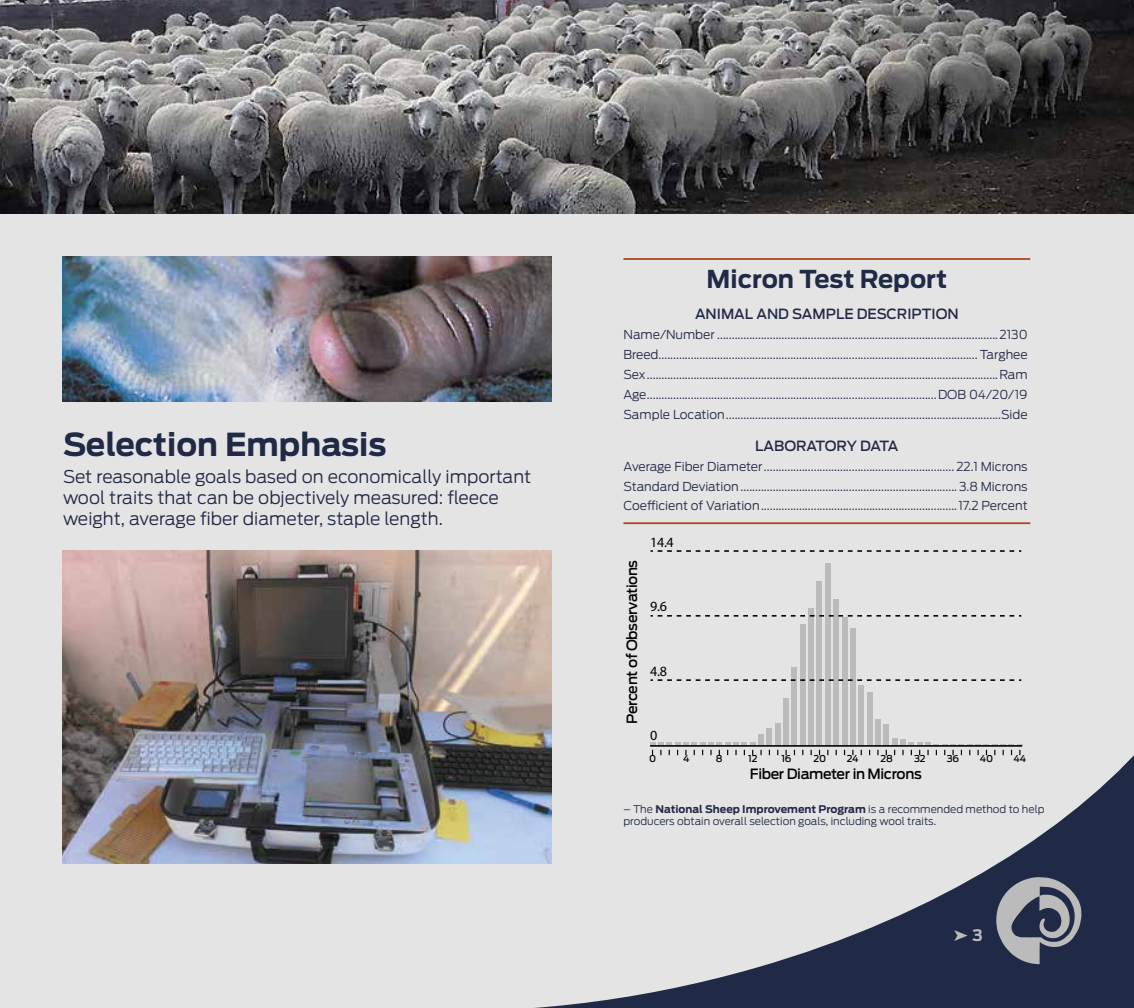
<style>
.page{position:relative;width:1134px;height:1008px;background:#e4e4e4}
.page>*{position:absolute;margin:0;border:0;box-sizing:border-box;transform-origin:0 0}
.t1{font:700 31.5px "Antenna";color:#202945}
.t2{font:700 24.5px "Antenna";color:#202945}
.t3{font:300 17.5px/21px "Antenna";color:#202945}
.t4{font:700 15.75px "Antenna";color:#bbb}
.t5{font:500 14.17px "Antenna";letter-spacing:-.025em;color:#000}
.t6{font:14.17px "Myriad Pro";color:#000}
.t7{font:500 14px "Antenna";color:#202945}
.t8{font:500 14px "Antenna";letter-spacing:-.02em;color:#202945}
.t9{font:300 12.25px/19.9px "Antenna";color:#202945;text-align:justify}
.t10{font:300 10.5px/12.6px "Antenna";color:#202945}
.t11{font:500 9.45px "Antenna";letter-spacing:-.025em;color:#000}
.s1{font-weight:700}
</style>
<div class="page">
<svg style="left:534px;top:701px;width:600px;height:307px"></svg>
<svg style="left:996px;top:877px;width:85px;height:87px;background:#6b6f7e"></svg>
<img style="left:0;top:0;width:1134px;height:213px">
<hr style="left:623px;top:258px;width:407px;height:2px;background:#ac441e">
<hr style="left:623px;top:522px;width:407px;height:2px;background:#ac441e">
<img style="left:63px;top:551px;width:488px;height:313px">
<div style="left:759px;top:734px;width:5px;height:12px;background:#bbb"></div>
<div style="left:767px;top:728px;width:5px;height:18px;background:#bbb"></div>
<div style="left:775px;top:723px;width:5px;height:23px;background:#bbb"></div>
<div style="left:784px;top:698px;width:5px;height:48px;background:#bbb"></div>
<div style="left:792px;top:667px;width:5px;height:79px;background:#bbb"></div>
<div style="left:800px;top:624px;width:5px;height:122px;background:#bbb"></div>
<div style="left:809px;top:608px;width:5px;height:138px;background:#bbb"></div>
<div style="left:817px;top:581px;width:5px;height:165px;background:#bbb"></div>
<div style="left:825px;top:563px;width:5px;height:183px;background:#bbb"></div>
<div style="left:834px;top:599px;width:5px;height:147px;background:#bbb"></div>
<div style="left:842px;top:617px;width:5px;height:129px;background:#bbb"></div>
<div style="left:850px;top:628px;width:5px;height:118px;background:#bbb"></div>
<div style="left:859px;top:685px;width:5px;height:61px;background:#bbb"></div>
<div style="left:867px;top:692px;width:5px;height:54px;background:#bbb"></div>
<div style="left:875px;top:719px;width:5px;height:27px;background:#bbb"></div>
<div style="left:884px;top:724px;width:5px;height:22px;background:#bbb"></div>
<div style="left:892px;top:738px;width:5px;height:8px;background:#bbb"></div>
<svg style="left:650px;top:742px;width:112px;height:13px"></svg>
<svg style="left:894px;top:739px;width:128px;height:16px"></svg>
<hr style="left:650px;top:745px;width:372px;height:2px;background:#000">
<svg style="left:651px;top:679px;width:370px;height:2px"></svg>
<svg style="left:651px;top:615px;width:370px;height:2px"></svg>
<svg style="left:651px;top:550px;width:370px;height:2px"></svg>
<img style="left:63px;top:256px;width:488px;height:145px">
<h1 class="t1" style="left:63px;top:426px;width:325px">Selection Emphasis</h1>
<h3 class="t3" style="left:63px;top:466px;width:470px">Set reasonable goals based on economically important wool traits that can be objectively measured: fleece weight, average fiber diameter, staple length.</h3>
<h2 class="t2" style="left:707px;top:264px;width:242px">Micron Test Report</h2>
<p class="t7" style="left:695px;top:306px;width:265px">ANIMAL AND SAMPLE DESCRIPTION</p>
<p class="t9" style="left:623px;top:325px;width:406px">Name/Number ................................................................................................2130<br>Breed............................................................................................................. Targhee Sex........................................................................................................................Ram Age...................................................................................................DOB 04/20/19<br>Sample Location..............................................................................................Side</p>
<p class="t8" style="left:755px;top:437px;width:145px">LABORATORY DATA</p>
<p class="t9" style="left:623px;top:456px;width:406px">Average Fiber Diameter................................................................. 22.1 Microns Standard Deviation.......................................................................... 3.8 Microns Coefficient of Variation...................................................................17.2 Percent</p>
<p class="t5" style="left:624px;top:724px;width:165px;rotate:-90deg">Percent of Observations</p>
<p class="t6" style="left:650px;top:533px;width:25px">14.4</p>
<p class="t6" style="left:650px;top:597px;width:18px">9.6</p>
<p class="t6" style="left:650px;top:662px;width:18px">4.8</p>
<p class="t6" style="left:650px;top:726px;width:9px">0</p>
<p class="t11" style="left:649px;top:753px;width:9px">0</p>
<p class="t11" style="left:683px;top:753px;width:8px">4</p>
<p class="t11" style="left:716px;top:753px;width:8px">8</p>
<p class="t11" style="left:748px;top:753px;width:11px">12</p>
<p class="t11" style="left:782px;top:753px;width:12px">16</p>
<p class="t11" style="left:813px;top:753px;width:14px">20</p>
<p class="t11" style="left:847px;top:753px;width:13px">24</p>
<p class="t11" style="left:881px;top:753px;width:14px">28</p>
<p class="t11" style="left:914px;top:753px;width:13px">32</p>
<p class="t11" style="left:947px;top:753px;width:14px">36</p>
<p class="t11" style="left:980px;top:753px;width:15px">40</p>
<p class="t11" style="left:1014px;top:753px;width:14px">44</p>
<p class="t5" style="left:750px;top:765px;width:173px">Fiber Diameter in Microns</p>
<p class="t10" style="left:623px;top:803px;width:423px">– The <span class="s1">National Sheep Improvement Program</span> is a recommended method to help producers obtain overall selection goals, including wool traits.</p>
<p class="t4" style="left:954px;top:926px;width:31px">➤ 3</p>
</div>
